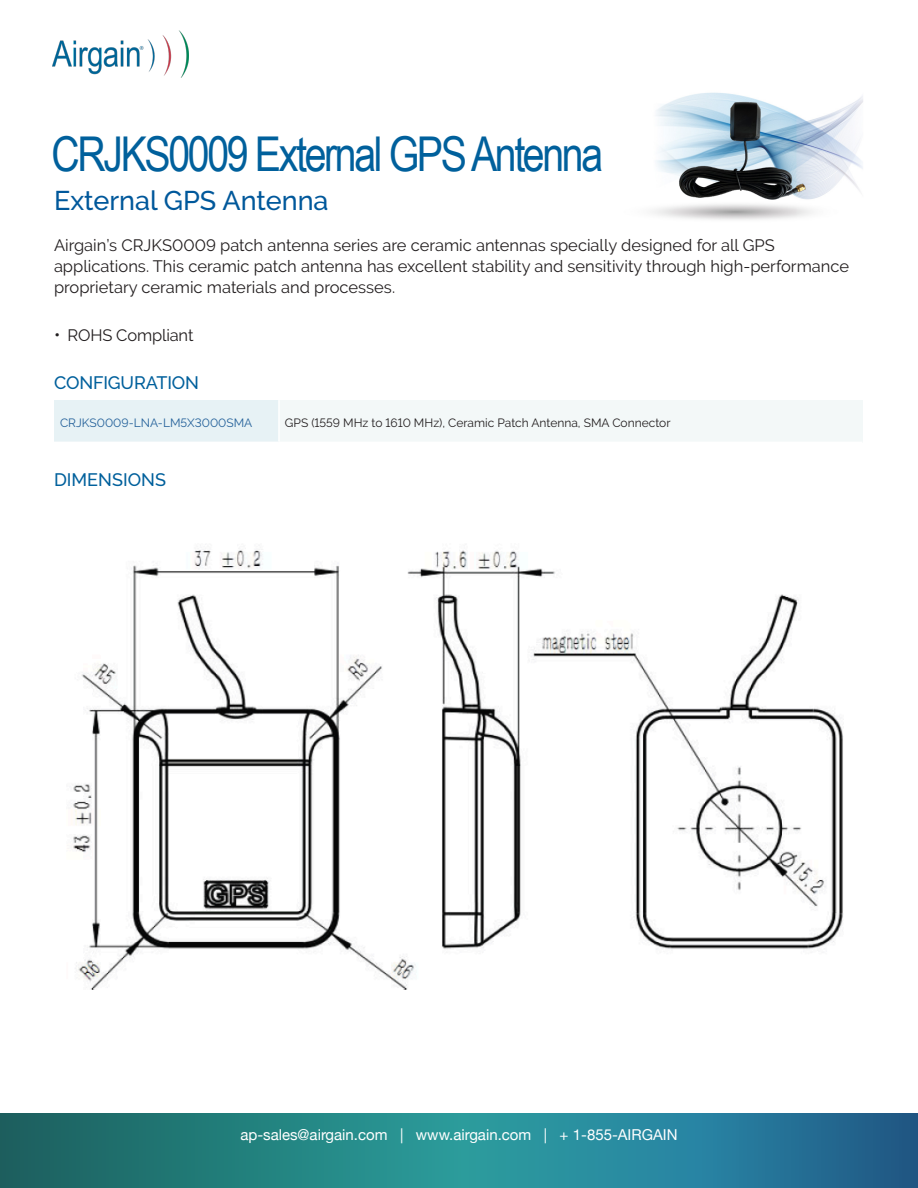
<style>
.page{position:relative;width:918px;height:1188px;background:#fff}
.page>*{position:absolute;margin:0;border:0;box-sizing:border-box;transform-origin:0 0}
.t1{font:48px "Arial Narrow";letter-spacing:-.05em;color:#00609c}
.t2{font:500 27px "Raleway";color:#00589b}
.t3{font:500 18px "Raleway";letter-spacing:-.01em;color:#00609c}
.t4{font:16.5px/21px "Raleway";color:#231f20}
.t5{font:15px "Helvetica Neue";color:#fff}
.t6{font:12px "Raleway";color:#231f20}
.t7{font:12px "Raleway";color:#24619a}
.s1{font-size:18px}
</style>
<div class="page">
<svg style="left:0;top:1113px;width:918px;height:75px;background:#247e8a"></svg>
<img style="left:53px;top:30px;width:136px;height:48px">
<img style="left:652px;top:92px;width:211px;height:128px">
<div style="left:54px;top:400px;width:225px;height:42px;background:#e7f2f5"></div>
<div style="left:279px;top:400px;width:583px;height:42px;background:#f3f8f8"></div>
<hr style="left:278px;top:400px;width:2px;height:42px;background:#fff">
<img style="left:71px;top:544px;width:772px;height:446px">
<img style="left:676px;top:97px;width:132px;height:105px">
<h1 class="t1" style="left:51px;top:119px;width:553px">CRJKS0009 External GPS Antenna</h1>
<h2 class="t2" style="left:54px;top:185px;width:276px">External GPS Antenna</h2>
<p class="t4" style="left:54px;top:235px;width:797px">Airgain’s CRJKS0009 patch antenna series are ceramic antennas specially designed for all GPS applications. This ceramic patch antenna has excellent stability and sensitivity through high-performance proprietary ceramic materials and processes.</p>
<p class="t4" style="left:54px;top:324px;width:141px"><span class="s1">•</span> ROHS Compliant</p>
<p class="t3" style="left:54px;top:373px;width:146px">CONFIGURATION</p>
<p class="t7" style="left:60px;top:416px;width:194px">CRJKS0009-LNA-LM5X3000SMA</p>
<p class="t6" style="left:285px;top:416px;width:387px">GPS (1559 MHz to 1610 MHz), Ceramic Patch Antenna, SMA Connector</p>
<p class="t3" style="left:54px;top:469px;width:113px">DIMENSIONS</p>
<p class="t5" style="left:240px;top:1124px;width:439px">ap-sales@airgain.com | www.airgain.com | + 1-855-AIRGAIN</p>
</div>
